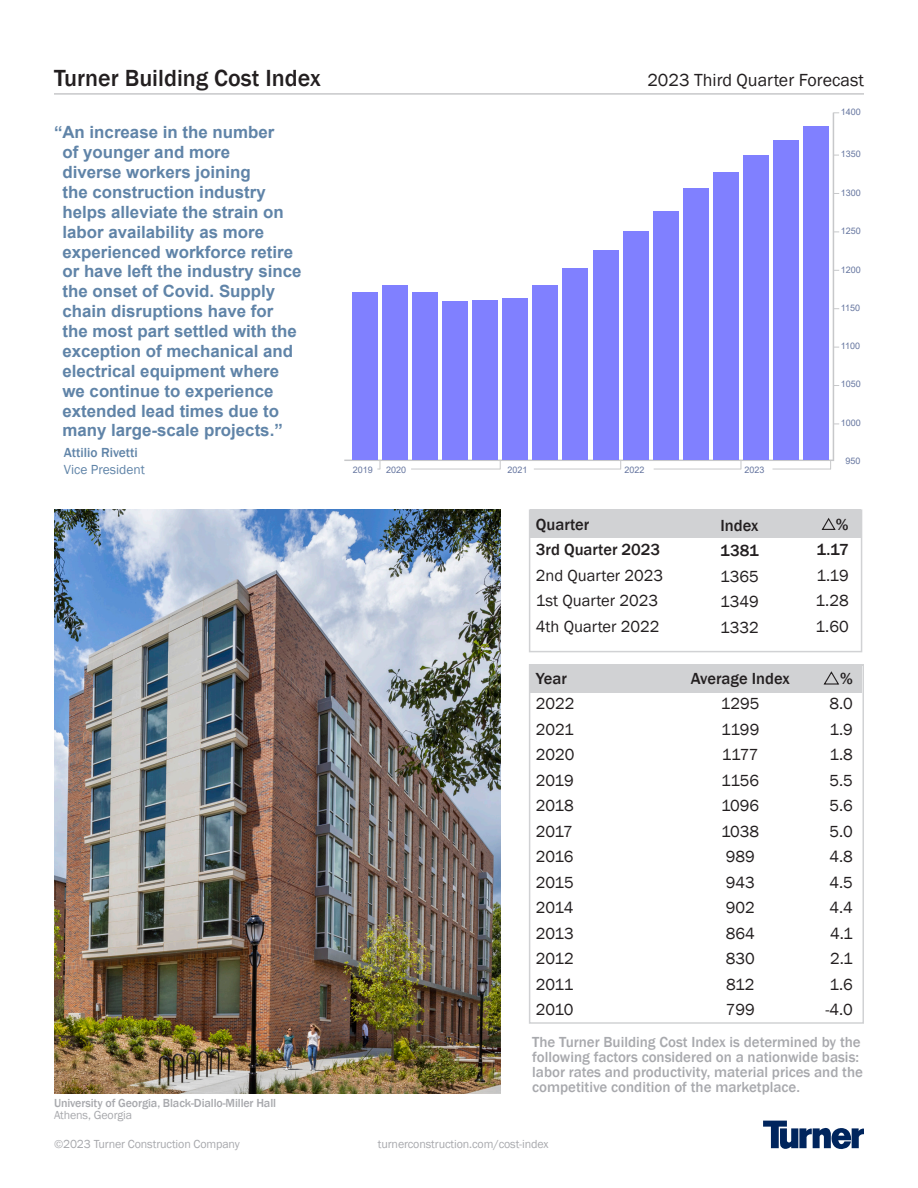
<style>
.page{position:relative;width:918px;height:1188px;background:#fff}
.page>*{position:absolute;margin:0;border:0;box-sizing:border-box;transform-origin:0 0}
.t1{font:500 24px "Franklin Gothic";color:#231f20}
.t2{font:18px "Franklin Gothic";color:#231f20}
.t3{font:700 16.8px/19.8px "Arial";color:#6084a8}
.t4{font:16.5px/25.5px "Franklin Gothic";color:#231f20}
.t5{font:500 16.5px "Franklin Gothic";color:#231f20}
.t6{font:500 15px/15px "Franklin Gothic";color:#a8a9ad}
.t7{font:500 13.5px "Franklin Gothic";color:#6084a8}
.t8{font:13.5px "Franklin Gothic";color:#6084a8}
.t9{font:12px "Franklin Gothic";letter-spacing:-.01em;color:#a8a9ad}
.t10{font:500 12px "Franklin Gothic";letter-spacing:-.01em;color:#a8a9ad}
.t11{font:9px "Arial";color:#65759f}
.s1{font-weight:500}
</style>
<div class="page">
<div style="left:530px;top:664px;width:332px;height:29px;background:#d1d2d4"></div>
<div style="left:529px;top:664px;width:335px;height:360px;border:2px solid #d1d2d4"></div>
<div style="left:530px;top:509px;width:331px;height:29px;background:#d1d2d4"></div>
<div style="left:529px;top:509px;width:333px;height:143px;border:2px solid #d1d2d4"></div>
<svg style="left:763px;top:1121px;width:101px;height:28px"></svg>
<hr style="left:54px;top:93px;width:810px;height:2px;background:#c7c8ca">
<svg style="left:823px;top:671px;width:17px;height:14px"></svg>
<svg style="left:821px;top:518px;width:15px;height:12px"></svg>
<img style="left:54px;top:509px;width:446px;height:585px">
<hr style="left:344px;top:460px;width:489px;height:1px;background:#c7c8ca">
<hr style="left:833px;top:113px;width:1px;height:348px;background:#c7c8ca">
<svg style="left:377px;top:461px;width:4px;height:9px"></svg>
<div style="left:563px;top:268px;width:25px;height:192px;background:#8080ff"></div>
<div style="left:683px;top:188px;width:25px;height:272px;background:#8080ff"></div>
<div style="left:713px;top:172px;width:26px;height:288px;background:#8080ff"></div>
<div style="left:803px;top:126px;width:26px;height:334px;background:#8080ff"></div>
<div style="left:352px;top:292px;width:26px;height:168px;background:#8080ff"></div>
<div style="left:382px;top:285px;width:26px;height:175px;background:#8080ff"></div>
<hr style="left:411px;top:469px;width:89px;height:1px;background:#c7c8ca">
<div style="left:412px;top:292px;width:26px;height:168px;background:#8080ff"></div>
<div style="left:442px;top:301px;width:26px;height:159px;background:#8080ff"></div>
<div style="left:472px;top:300px;width:26px;height:160px;background:#8080ff"></div>
<div style="left:503px;top:298px;width:25px;height:162px;background:#8080ff"></div>
<div style="left:533px;top:285px;width:25px;height:175px;background:#8080ff"></div>
<hr style="left:534px;top:469px;width:87px;height:1px;background:#c7c8ca">
<div style="left:593px;top:250px;width:25px;height:210px;background:#8080ff"></div>
<div style="left:623px;top:231px;width:25px;height:229px;background:#8080ff"></div>
<hr style="left:654px;top:469px;width:87px;height:1px;background:#c7c8ca">
<div style="left:653px;top:211px;width:25px;height:249px;background:#8080ff"></div>
<div style="left:743px;top:155px;width:26px;height:305px;background:#8080ff"></div>
<div style="left:773px;top:140px;width:26px;height:320px;background:#8080ff"></div>
<hr style="left:772px;top:469px;width:59px;height:1px;background:#c7c8ca">
<p class="t1" style="left:54px;top:63px;width:268px">Turner Building Cost Index</p>
<p class="t3" style="left:62px;top:123px;width:241px;text-indent:-8px">“An increase in the number<br>of younger and more<br>diverse workers joining<br>the construction industry helps alleviate the strain on labor availability as more experienced workforce retire or have left the industry since the onset of Covid. Supply chain disruptions have for the most part settled with the exception of mechanical and electrical equipment where we continue to experience extended lead times due to many large-scale projects.”</p>
<p class="t7" style="left:64px;top:445px;width:76px">Attilio Rivetti</p>
<p class="t8" style="left:64px;top:461px;width:83px">Vice President</p>
<p class="t11" style="left:353px;top:464px;width:22px">2019</p>
<p class="t11" style="left:386px;top:464px;width:22px">2020</p>
<p class="t11" style="left:508px;top:464px;width:22px">2021</p>
<p class="t2" style="left:647px;top:68px;width:218px">2023 Third Quarter Forecast</p>
<p class="t11" style="left:841px;top:105px;width:22px">1400</p>
<p class="t11" style="left:841px;top:148px;width:22px">1350</p>
<p class="t11" style="left:841px;top:186px;width:22px">1300</p>
<p class="t11" style="left:841px;top:225px;width:22px">1250</p>
<p class="t11" style="left:841px;top:263px;width:22px">1200</p>
<p class="t11" style="left:841px;top:302px;width:21px">1150</p>
<p class="t11" style="left:841px;top:340px;width:21px">1100</p>
<p class="t11" style="left:841px;top:378px;width:22px">1050</p>
<p class="t11" style="left:841px;top:416px;width:22px">1000</p>
<p class="t11" style="left:625px;top:464px;width:22px">2022</p>
<p class="t11" style="left:745px;top:464px;width:22px">2023</p>
<p class="t11" style="left:845px;top:455px;width:17px">950</p>
<p class="t5" style="left:536px;top:514px;width:55px">Quarter</p>
<p class="t4" style="left:536px;top:537px;width:129px"><span class="s1">3rd Quarter 2023<br></span>2nd Quarter 2023<br>1st Quarter 2023</p>
<p class="t4" style="left:536px;top:614px;width:125px">4th Quarter 2022</p>
<p class="t5" style="left:721px;top:515px;width:39px">Index</p>
<p class="t5" style="left:720px;top:541px;width:40px">1381</p>
<p class="t4" style="left:720px;top:564px;width:40px">1365</p>
<p class="t4" style="left:720px;top:589px;width:40px">1349</p>
<p class="t4" style="left:720px;top:615px;width:40px">1332</p>
<p class="t5" style="left:836px;top:514px;width:14px">%</p>
<p class="t5" style="left:816px;top:539px;width:34px">1.17</p>
<p class="t4" style="left:817px;top:563px;width:34px">1.19</p>
<p class="t4" style="left:816px;top:588px;width:35px">1.28</p>
<p class="t4" style="left:816px;top:614px;width:35px">1.60</p>
<p class="t5" style="left:840px;top:668px;width:14px">%</p>
<p class="t4" style="left:830px;top:692px;width:25px">8.0</p>
<p class="t4" style="left:830px;top:717px;width:25px">1.9</p>
<p class="t4" style="left:830px;top:743px;width:25px">1.8</p>
<p class="t4" style="left:830px;top:768px;width:25px">5.5</p>
<p class="t4" style="left:830px;top:794px;width:25px">5.6</p>
<p class="t4" style="left:830px;top:819px;width:25px">5.0</p>
<p class="t4" style="left:830px;top:845px;width:25px">4.8</p>
<p class="t4" style="left:830px;top:870px;width:25px">4.5</p>
<p class="t4" style="left:830px;top:896px;width:25px">4.4</p>
<p class="t4" style="left:830px;top:921px;width:24px">4.1</p>
<p class="t4" style="left:830px;top:947px;width:24px">2.1</p>
<p class="t4" style="left:830px;top:972px;width:25px">1.6</p>
<p class="t4" style="left:825px;top:998px;width:29px">-4.0</p>
<p class="t6" style="left:532px;top:1035px;width:332px">The Turner Building Cost Index is determined by the following factors considered on a nationwide basis: labor rates and productivity, material prices and the competitive condition of the marketplace.</p>
<p class="t5" style="left:536px;top:668px;width:33px">Year</p>
<p class="t4" style="left:536px;top:692px;width:40px">2022</p>
<p class="t4" style="left:536px;top:717px;width:40px">2021</p>
<p class="t4" style="left:536px;top:743px;width:40px">2020</p>
<p class="t4" style="left:536px;top:768px;width:39px">2019</p>
<p class="t4" style="left:536px;top:794px;width:39px">2018</p>
<p class="t4" style="left:536px;top:819px;width:38px">2017</p>
<p class="t4" style="left:536px;top:845px;width:39px">2016</p>
<p class="t4" style="left:536px;top:870px;width:39px">2015</p>
<p class="t4" style="left:536px;top:896px;width:39px">2014</p>
<p class="t4" style="left:536px;top:921px;width:39px">2013</p>
<p class="t4" style="left:536px;top:947px;width:40px">2012</p>
<p class="t4" style="left:536px;top:972px;width:39px">2011</p>
<p class="t4" style="left:536px;top:998px;width:39px">2010</p>
<p class="t5" style="left:691px;top:668px;width:101px">Average Index</p>
<p class="t4" style="left:721px;top:692px;width:40px">1295</p>
<p class="t4" style="left:721px;top:717px;width:40px">1199</p>
<p class="t4" style="left:722px;top:743px;width:38px">1177</p>
<p class="t4" style="left:721px;top:768px;width:40px">1156</p>
<p class="t4" style="left:721px;top:794px;width:40px">1096</p>
<p class="t4" style="left:721px;top:819px;width:40px">1038</p>
<p class="t4" style="left:726px;top:845px;width:31px">989</p>
<p class="t4" style="left:726px;top:870px;width:30px">943</p>
<p class="t4" style="left:726px;top:896px;width:31px">902</p>
<p class="t4" style="left:726px;top:921px;width:31px">864</p>
<p class="t4" style="left:726px;top:947px;width:31px">830</p>
<p class="t4" style="left:726px;top:972px;width:30px">812</p>
<p class="t4" style="left:726px;top:998px;width:31px">799</p>
<p class="t10" style="left:54px;top:1096px;width:224px">University of Georgia, Black-Diallo-Miller Hall</p>
<p class="t9" style="left:54px;top:1108px;width:80px">Athens, Georgia</p>
<p class="t9" style="left:54px;top:1137px;width:187px">©2023 Turner Construction Company</p>
<p class="t9" style="left:378px;top:1137px;width:172px">turnerconstruction.com/cost-index</p>
</div>
